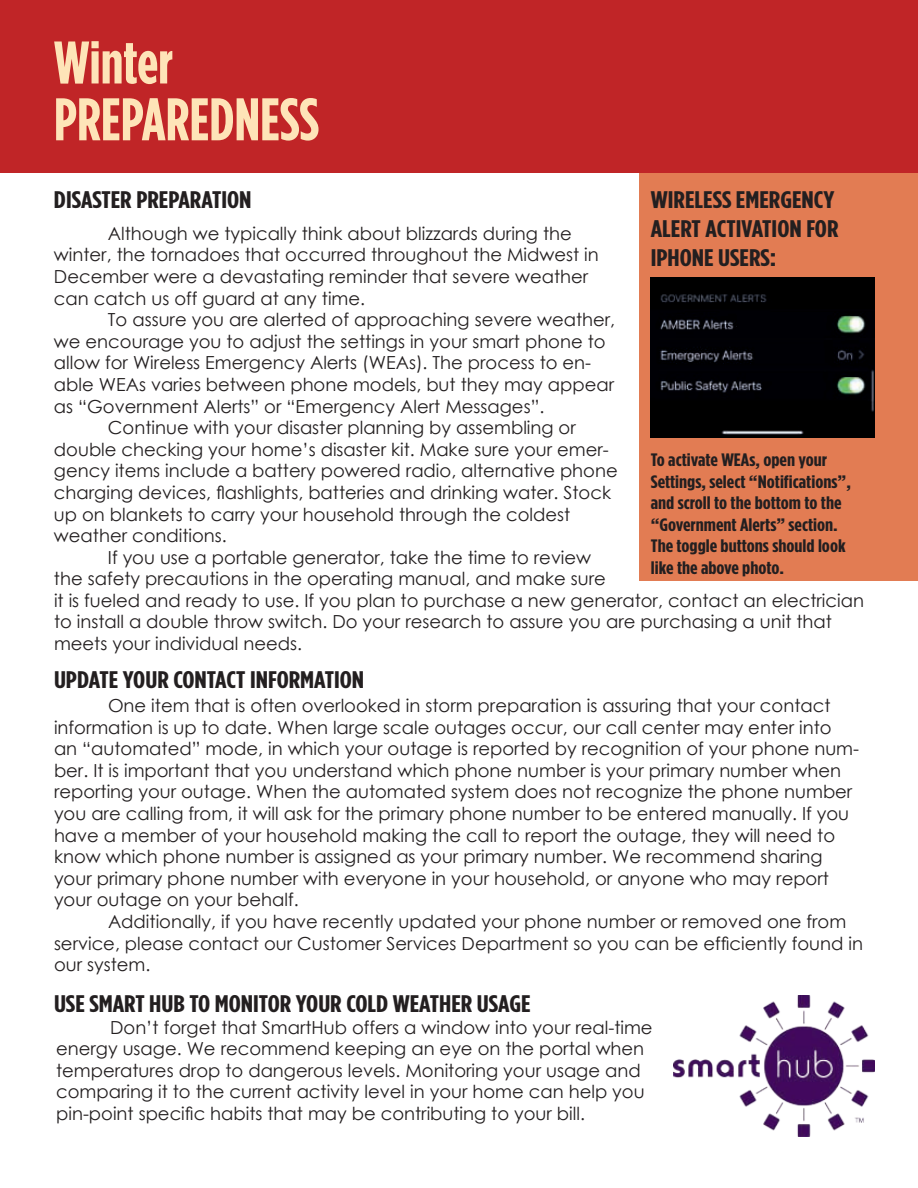
<style>
.page{position:relative;width:918px;height:1188px;background:#fff}
.page>*{position:absolute;margin:0;border:0;box-sizing:border-box;transform-origin:0 0}
.t1{font:700 60px/56.8px "Gotham Condensed";color:#fee4b8}
.t2{font:700 24px/28.8px "Gotham Condensed";color:#231f20;scale:1.2 1}
.t3{font:18px/21.6px "Century Gothic";color:#231f20}
.t4{font:700 18px/21.6px "Gotham Condensed";color:#231f20;scale:1.18 1}
</style>
<div class="page">
<div style="left:639px;top:173px;width:279px;height:408px;background:#e27c53"></div>
<div style="left:0;top:0;width:918px;height:173px;background:#c02527"></div>
<img style="left:674px;top:995px;width:201px;height:142px">
<img style="left:651px;top:278px;width:224px;height:159px">
<h1 class="t1" style="left:54px;top:33px;width:266px">Winter<br>PREPAREDNESS</h1>
<h2 class="t2" style="left:54px;top:185px;width:166px">DISASTER PREPARATION</h2>
<p class="t3" style="left:54px;top:222px;width:546px;text-indent:54px">Although we typically think about blizzards during the winter, the tornadoes that occurred throughout the Midwest in December were a devastating reminder that severe weather can catch us off guard at any time.</p>
<p class="t3" style="left:108px;top:309px;width:509px">To assure you are alerted of approaching severe weather,</p>
<p class="t3" style="left:54px;top:330px;width:553px">we encourage you to adjust the settings in your smart phone to</p>
<p class="t3" style="left:54px;top:352px;width:539px">allow for Wireless Emergency Alerts (WEAs). The process to en-</p>
<p class="t3" style="left:54px;top:373px;width:562px">able WEAs varies between phone models, but they may appear</p>
<p class="t3" style="left:54px;top:395px;width:492px">as “Government Alerts” or “Emergency Alert Messages”.</p>
<p class="t3" style="left:108px;top:417px;width:469px">Continue with your disaster planning by assembling or</p>
<p class="t3" style="left:54px;top:438px;width:556px">double checking your home’s disaster kit. Make sure your emer-</p>
<p class="t3" style="left:54px;top:460px;width:565px">gency items include a battery powered radio, alternative phone</p>
<p class="t3" style="left:54px;top:481px;width:559px">charging devices, flashlights, batteries and drinking water. Stock</p>
<p class="t3" style="left:54px;top:503px;width:518px">up on blankets to carry your household through the coldest</p>
<p class="t3" style="left:54px;top:525px;width:174px">weather conditions.</p>
<p class="t3" style="left:108px;top:546px;width:485px">If you use a portable generator, take the time to review</p>
<p class="t3" style="left:54px;top:568px;width:553px">the safety precautions in the operating manual, and make sure</p>
<h2 class="t2" style="left:651px;top:185px;width:158px">WIRELESS EMERGENCY<br>ALERT ACTIVATION FOR<br>IPHONE USERS:</h2>
<p class="t4" style="left:651px;top:448px;width:171px">To activate WEAs, open your<br>Settings, select “Notifications”, and scroll to the bottom to the “Government Alerts” section.<br>The toggle buttons should look like the above photo.</p>
<p class="t3" style="left:54px;top:589px;width:812px">it is fueled and ready to use. If you plan to purchase a new generator, contact an electrician to install a double throw switch. Do your research to assure you are purchasing a unit that meets your individual needs.</p>
<h2 class="t2" style="left:54px;top:664px;width:260px">UPDATE YOUR CONTACT INFORMATION</h2>
<p class="t3" style="left:54px;top:694px;width:807px;text-indent:54px">One item that is often overlooked in storm preparation is assuring that your contact information is up to date. When large scale outages occur, our call center may enter into an “automated” mode, in which your outage is reported by recognition of your phone num&shy;ber. It is important that you understand which phone number is your primary number when reporting your outage. When the automated system does not recognize the phone number you are calling from, it will ask for the primary phone number to be entered manually. If you have a member of your household making the call to report the outage, they will need to know which phone number is assigned as your primary number. We recommend sharing your primary phone number with everyone in your household, or anyone who may report your outage on your behalf.</p>
<p class="t3" style="left:54px;top:910px;width:811px;text-indent:54px">Additionally, if you have recently updated your phone number or removed one from service, please contact our Customer Services Department so you can be efficiently found in our system.</p>
<h2 class="t2" style="left:54px;top:989px;width:399px">USE SMART HUB TO MONITOR YOUR COLD WEATHER USAGE</h2>
<p class="t3" style="left:56px;top:1016px;width:598px;text-indent:54px">Don’t forget that SmartHub offers a window into your real-time energy usage. We recommend keeping an eye on the portal when temperatures drop to dangerous levels. Monitoring your usage and comparing it to the current activity level in your home can help you pin-point specific habits that may be contributing to your bill.</p>
</div>
